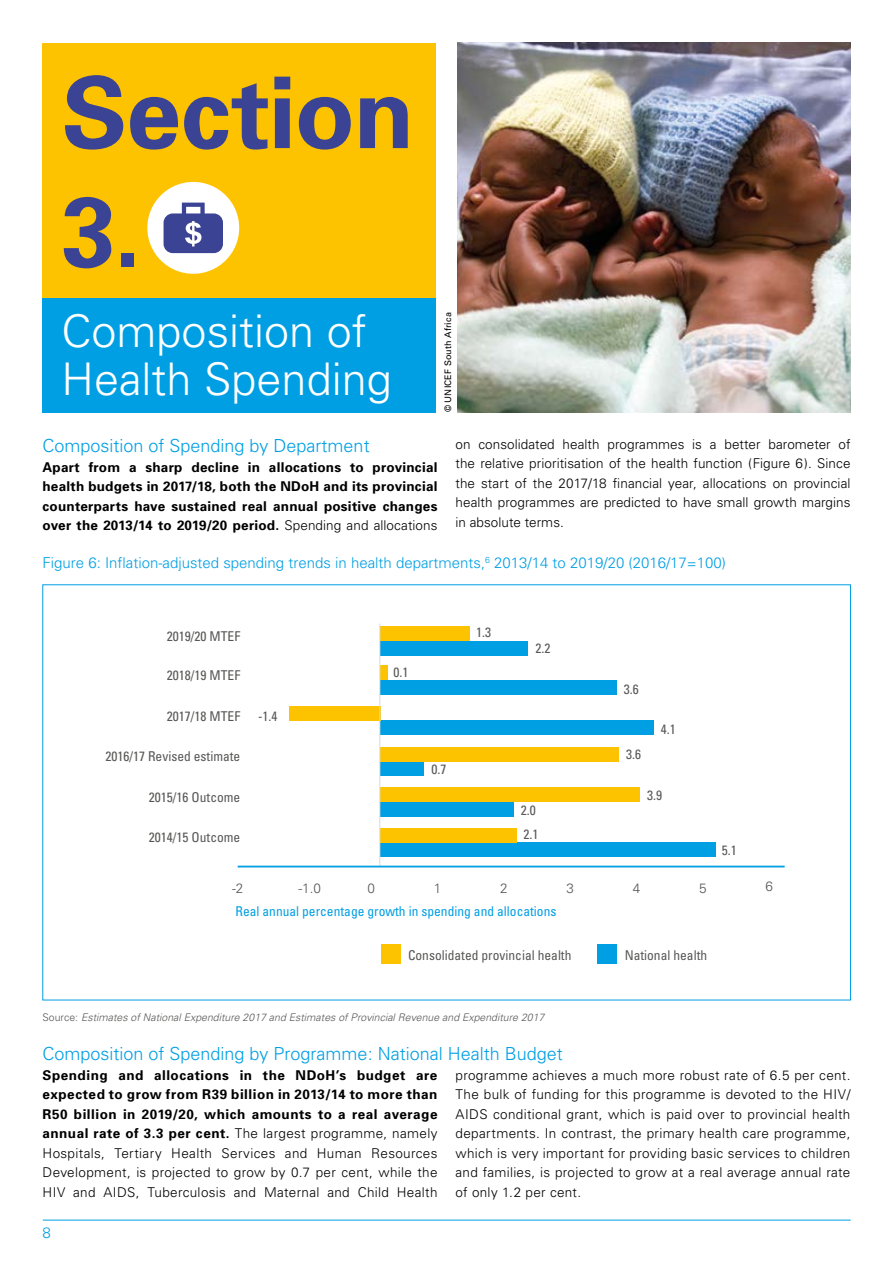
<style>
.page{position:relative;width:893px;height:1263px;background:#fff}
.page>*{position:absolute;margin:0;border:0;box-sizing:border-box;transform-origin:0 0}
.t1{font:700 99px/118.8px "Univers";letter-spacing:-.015em;color:#3b4395}
.t2{font:300 45px/48px "Univers";color:#fff}
.t3{font:300 18px "Univers";color:#009fe3}
.t4{font:300 15px "Univers";color:#009fe3}
.t5{font:300 13.5px/19.5px "Univers";letter-spacing:.02em;color:#000;text-align:justify}
.t6{font:700 13.5px/19.5px "Univers";letter-spacing:.015em;color:#000;text-align:justify}
.t7{font:condensed 13.5px "Univers";color:#575756}
.t8{font:condensed 13.5px "Univers";color:#009fe3}
.t9{font:300 13.5px "Univers";color:#575756}
.t10{font:italic 300 10.5px "Univers";color:#575756}
.t11{font:9px "Univers";letter-spacing:.01em;color:#000}
.s1{font-weight:300}
.s2{font-style:normal}
.s3{font-weight:700}
</style>
<div class="page">
<hr style="left:43px;top:1220px;width:808px;height:1px;background:#009fe3">
<div style="left:43px;top:43px;width:393px;height:369px;background:#fdc300"></div>
<div style="left:43px;top:298px;width:393px;height:114px;background:#009fe3"></div>
<img style="left:457px;top:43px;width:394px;height:369px">
<div style="left:147px;top:182px;width:92px;height:92px;background:#fff;border-radius:50%"></div>
<svg style="left:164px;top:202px;width:59px;height:52px"></svg>
<div style="left:597px;top:944px;width:19px;height:19px;background:#009fe3"></div>
<div style="left:381px;top:944px;width:19px;height:19px;background:#fdc300"></div>
<div style="left:380px;top:842px;width:335px;height:15px;background:#009fe3"></div>
<div style="left:380px;top:828px;width:137px;height:14px;background:#fdc300"></div>
<div style="left:380px;top:802px;width:133px;height:15px;background:#009fe3"></div>
<div style="left:380px;top:787px;width:260px;height:15px;background:#fdc300"></div>
<div style="left:380px;top:761px;width:44px;height:15px;background:#009fe3"></div>
<div style="left:380px;top:746px;width:239px;height:15px;background:#fdc300"></div>
<div style="left:380px;top:720px;width:274px;height:15px;background:#009fe3"></div>
<div style="left:289px;top:706px;width:91px;height:15px;background:#fdc300"></div>
<div style="left:380px;top:680px;width:237px;height:15px;background:#009fe3"></div>
<div style="left:380px;top:665px;width:7px;height:15px;background:#fdc300"></div>
<div style="left:380px;top:640px;width:148px;height:15px;background:#009fe3"></div>
<div style="left:380px;top:626px;width:90px;height:14px;background:#fdc300"></div>
<hr style="left:379px;top:624px;width:1px;height:242px;background:#dadada">
<hr style="left:238px;top:866px;width:547px;height:1px;background:#009fe3">
<h1 class="t1" style="left:62px;top:50px;width:354px">Section<br>3.</h1>
<h2 class="t2" style="left:62px;top:307px;width:332px">Composition of<br>Health Spending</h2>
<p class="t11" style="left:442px;top:412px;width:102px;rotate:-90deg">© UNICEF South Africa</p>
<p class="t5" style="left:455px;top:434px;width:396px">on consolidated health programmes is a better barometer of the relative prioritisation of the health function (Figure 6). Since the start of the 2017/18 financial year, allocations on provincial health programmes are predicted to have small growth margins in absolute terms.</p>
<p class="t4" style="left:43px;top:553px;width:685px">Figure 6: Inflation-adjusted spending trends in health departments,<sup>6</sup> 2013/14 to 2019/20 (2016/17=100)</p>
<h3 class="t3" style="left:43px;top:435px;width:329px">Composition of Spending by Department</h3>
<p class="t6" style="left:43px;top:457px;width:396px">Apart from a sharp decline in allocations to provincial health budgets in 2017/18, both the NDoH and its provincial counterparts have sustained real annual positive changes over the 2013/14 to 2019/20 period. <span class="s1">Spending and allocations</span></p>
<p class="t7" style="left:167px;top:627px;width:75px">2019/20 MTEF</p>
<p class="t7" style="left:476px;top:623px;width:16px">1.3</p>
<p class="t7" style="left:535px;top:640px;width:16px">2.2</p>
<p class="t7" style="left:167px;top:666px;width:75px">2018/19 MTEF</p>
<p class="t7" style="left:394px;top:663px;width:16px">0.1</p>
<p class="t7" style="left:624px;top:680px;width:16px">3.6</p>
<p class="t7" style="left:167px;top:707px;width:75px">2017/18 MTEF</p>
<p class="t7" style="left:258px;top:707px;width:21px">-1.4</p>
<p class="t7" style="left:661px;top:720px;width:16px">4.1</p>
<p class="t7" style="left:105px;top:748px;width:136px">2016/17 Revised estimate</p>
<p class="t7" style="left:431px;top:760px;width:16px">0.7</p>
<p class="t7" style="left:626px;top:746px;width:16px">3.6</p>
<p class="t7" style="left:149px;top:788px;width:93px">2015/16 Outcome</p>
<p class="t7" style="left:521px;top:801px;width:16px">2.0</p>
<p class="t7" style="left:647px;top:786px;width:16px">3.9</p>
<p class="t7" style="left:149px;top:829px;width:93px">2014/15 Outcome</p>
<p class="t7" style="left:523px;top:825px;width:16px">2.1</p>
<p class="t7" style="left:722px;top:842px;width:16px">5.1</p>
<p class="t9" style="left:232px;top:880px;width:13px">-2</p>
<p class="t9" style="left:298px;top:880px;width:24px">-1.0</p>
<p class="t9" style="left:368px;top:880px;width:9px">0</p>
<p class="t9" style="left:434px;top:880px;width:9px">1</p>
<p class="t9" style="left:500px;top:880px;width:9px">2</p>
<p class="t9" style="left:566px;top:880px;width:9px">3</p>
<p class="t9" style="left:633px;top:880px;width:9px">4</p>
<p class="t9" style="left:699px;top:880px;width:9px">5</p>
<p class="t9" style="left:765px;top:878px;width:9px">6</p>
<p class="t8" style="left:235px;top:902px;width:322px">Real annual percentage growth in spending and allocations</p>
<p class="t7" style="left:408px;top:946px;width:165px">Consolidated provincial health</p>
<p class="t7" style="left:625px;top:946px;width:84px">National health</p>
<p class="t10" style="left:43px;top:1011px;width:503px"><span class="s2">Source:</span> Estimates of National Expenditure 2017 and Estimates of Provincial Revenue and Expenditure 2017</p>
<h3 class="t3" style="left:43px;top:1043px;width:522px">Composition of Spending by Programme: National Health Budget</h3>
<p class="t5" style="left:43px;top:1065px;width:396px"><span class="s3">Spending and allocations in the NDoH’s budget are expected to grow from R39 billion in 2013/14 to more than R50 billion in 2019/20, which amounts to a real average annual rate of 3.3 per cent.</span> The largest programme, namely Hospitals, Tertiary Health Services and Human Resources Development, is projected to grow by 0.7 per cent, while the HIV and AIDS, Tuberculosis and Maternal and Child Health</p>
<p class="t5" style="left:455px;top:1065px;width:396px">programme achieves a much more robust rate of 6.5 per cent.<br>The bulk of funding for this programme is devoted to the HIV/ AIDS conditional grant, which is paid over to provincial health departments. In contrast, the primary health care programme, which is very important for providing basic services to children and families, is projected to grow at a real average annual rate of only 1.2 per cent.</p>
<p class="t4" style="left:43px;top:1224px;width:10px">8</p>
</div>
